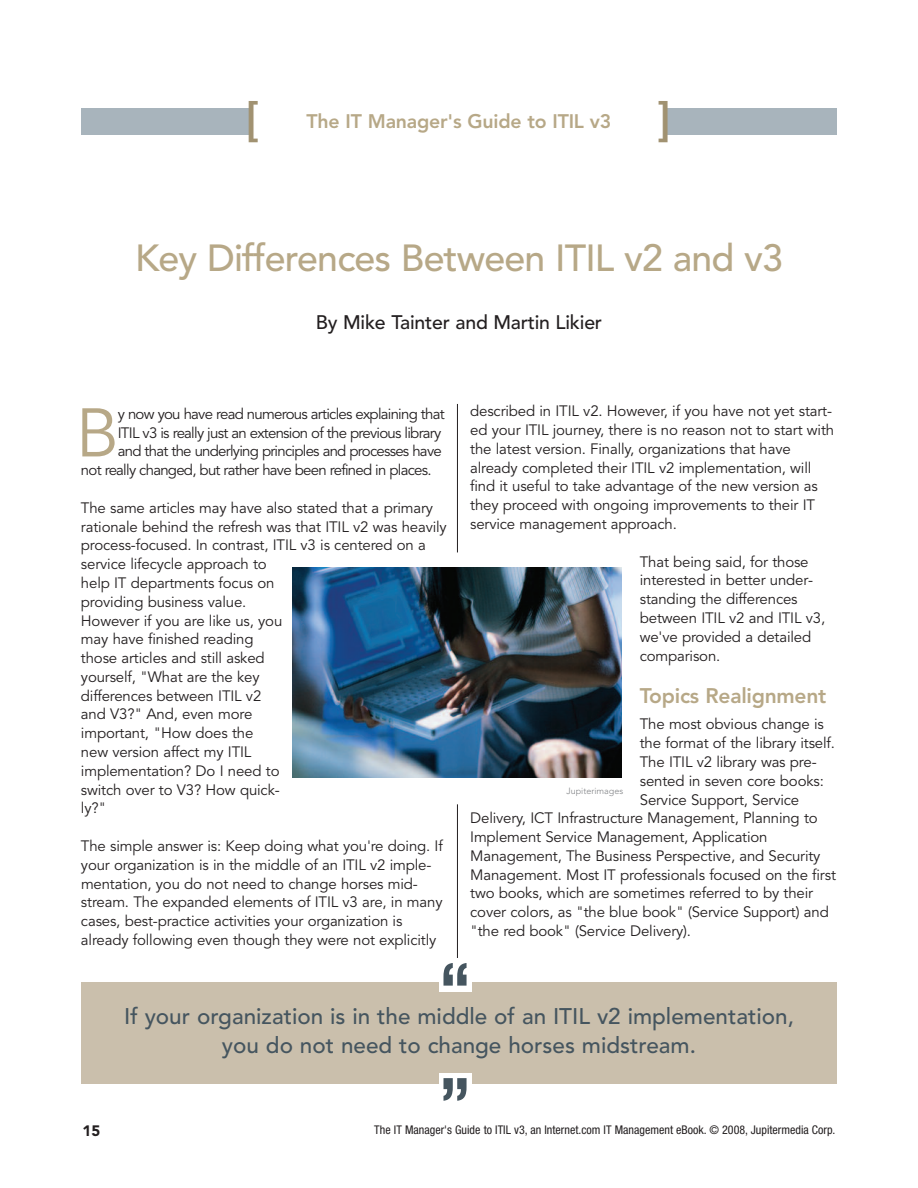
<style>
.page{position:relative;width:918px;height:1188px;background:#fff}
.page>*{position:absolute;margin:0;border:0;box-sizing:border-box;transform-origin:0 0}
.t1{font:700 condensed 70.5px/115.2px "Helvetica Neue";color:#45555f}
.t2{font:68.1px "Avenir";color:#b7a887}
.t3{font:800 46.5px "Avenir";color:#a19271}
.t4{font:500 37.5px "Avenir";letter-spacing:-.02em;color:#b7a887}
.t5{font:500 22.5px/28px "Avenir";color:#45555f;text-align:center}
.t6{font:800 21px "Avenir";letter-spacing:-.01em;color:#b7a887}
.t7{font:500 19.5px "Avenir";letter-spacing:-.01em;color:#231f20}
.t8{font:800 19.5px "Avenir";letter-spacing:-.01em;color:#b7a887}
.t9{font:15px/18.8px "Avenir";letter-spacing:-.01em;color:#231f20}
.t10{font:15px "Avenir";letter-spacing:-.05em;color:#231f20}
.t11{font:900 15px "Avenir";color:#231f20}
.t12{font:condensed 12px "Helvetica Neue";color:#231f20}
.t13{font:300 9px "Avenir";color:#808285}
</style>
<div class="page">
<hr style="left:457px;top:404px;width:1px;height:148px;background:#231f20">
<hr style="left:457px;top:804px;width:1px;height:288px;background:#231f20">
<div style="left:81px;top:108px;width:171px;height:27px;background:#a8b4bc"></div>
<div style="left:666px;top:108px;width:171px;height:27px;background:#a8b4bc"></div>
<img style="left:292px;top:567px;width:330px;height:210px">
<div style="left:81px;top:983px;width:756px;height:101px;background:#cabfac"></div>
<div style="left:439px;top:958px;width:32px;height:34px;background:#fff"></div>
<div style="left:439px;top:1074px;width:32px;height:33px;background:#fff"></div>
<h3 class="t3" style="left:246px;top:100px;width:14px">[</h3>
<h3 class="t3" style="left:658px;top:100px;width:14px">]</h3>
<h3 class="t8" style="left:307px;top:113px;width:306px">The IT Manager's Guide to ITIL v3</h3>
<h3 class="t4" style="left:135px;top:243px;width:649px">Key Differences Between ITIL v2 and v3</h3>
<h3 class="t7" style="left:316px;top:314px;width:288px">By Mike Tainter and Martin Likier</h3>
<h2 class="t2" style="left:76px;top:405px;width:44px">B</h2>
<p class="t10" style="left:118px;top:408px;width:329px">y now you have read numerous articles explaining that</p>
<p class="t10" style="left:118px;top:426px;width:325px">ITIL v3 is really just an extension of the previous library</p>
<p class="t10" style="left:118px;top:445px;width:326px">and that the underlying principles and processes have</p>
<p class="t10" style="left:81px;top:464px;width:352px">not really changed, but rather have been refined in places.</p>
<p class="t9" style="left:81px;top:499px;width:367px">The same articles may have also stated that a primary rationale behind the refresh was that ITIL v2 was heavily process-focused. In contrast, ITIL v3 is centered on a service lifecycle approach to<br>help IT departments focus on<br>providing business value.<br>However if you are like us, you<br>may have finished reading<br>those articles and still asked<br>yourself, "What are the key<br>differences between ITIL v2<br>and V3?" And, even more<br>important, "How does the<br>new version affect my ITIL<br>implementation? Do I need to<br>switch over to V3? How quick-<br>ly?"</p>
<p class="t9" style="left:81px;top:838px;width:363px">The simple answer is: Keep doing what you're doing. If your organization is in the middle of an ITIL v2 imple&shy;mentation, you do not need to change horses mid&shy;stream. The expanded elements of ITIL v3 are, in many cases, best-practice activities your organization is already following even though they were not explicitly</p>
<p class="t9" style="left:470px;top:403px;width:365px">described in ITIL v2. However, if you have not yet start&shy;ed your ITIL journey, there is no reason not to start with the latest version. Finally, organizations that have already completed their ITIL v2 implementation, will find it useful to take advantage of the new version as they proceed with ongoing improvements to their IT service management approach.</p>
<p class="t9" style="left:640px;top:553px;width:187px">That being said, for those interested in better under&shy;standing the differences between ITIL v2 and ITIL v3, we've provided a detailed comparison.</p>
<h3 class="t6" style="left:640px;top:687px;width:188px">Topics Realignment</h3>
<p class="t9" style="left:640px;top:716px;width:186px">The most obvious change is</p>
<p class="t9" style="left:640px;top:735px;width:197px">the format of the library itself.</p>
<p class="t9" style="left:640px;top:754px;width:178px">The ITIL v2 library was pre-</p>
<p class="t9" style="left:640px;top:772px;width:186px">sented in seven core books:</p>
<p class="t9" style="left:640px;top:791px;width:161px">Service Support, Service</p>
<p class="t9" style="left:470px;top:810px;width:349px">Delivery, ICT Infrastructure Management, Planning to</p>
<p class="t9" style="left:470px;top:829px;width:299px">Implement Service Management, Application</p>
<p class="t9" style="left:470px;top:848px;width:352px">Management, The Business Perspective, and Security</p>
<p class="t9" style="left:470px;top:866px;width:367px">Management. Most IT professionals focused on the first</p>
<p class="t9" style="left:470px;top:885px;width:344px">two books, which are sometimes referred to by their</p>
<p class="t9" style="left:470px;top:904px;width:360px">cover colors, as "the blue book" (Service Support) and</p>
<p class="t9" style="left:470px;top:923px;width:222px">"the red book" (Service Delivery).</p>
<p class="t13" style="left:566px;top:787px;width:58px">Jupiterimages</p>
<h1 class="t1" style="left:439px;top:937px;width:34px">“ ”</h1>
<h3 class="t5" style="left:124px;top:1005px;width:671px">If your organization is in the middle of an ITIL v2 implementation, you do not need to change horses midstream.</h3>
<p class="t11" style="left:82px;top:1125px;width:19px">15</p>
<p class="t12" style="left:374px;top:1126px;width:463px">The IT Manager's Guide to ITIL v3, an Internet.com IT Management eBook. © 2008, Jupitermedia Corp.</p>
</div>
